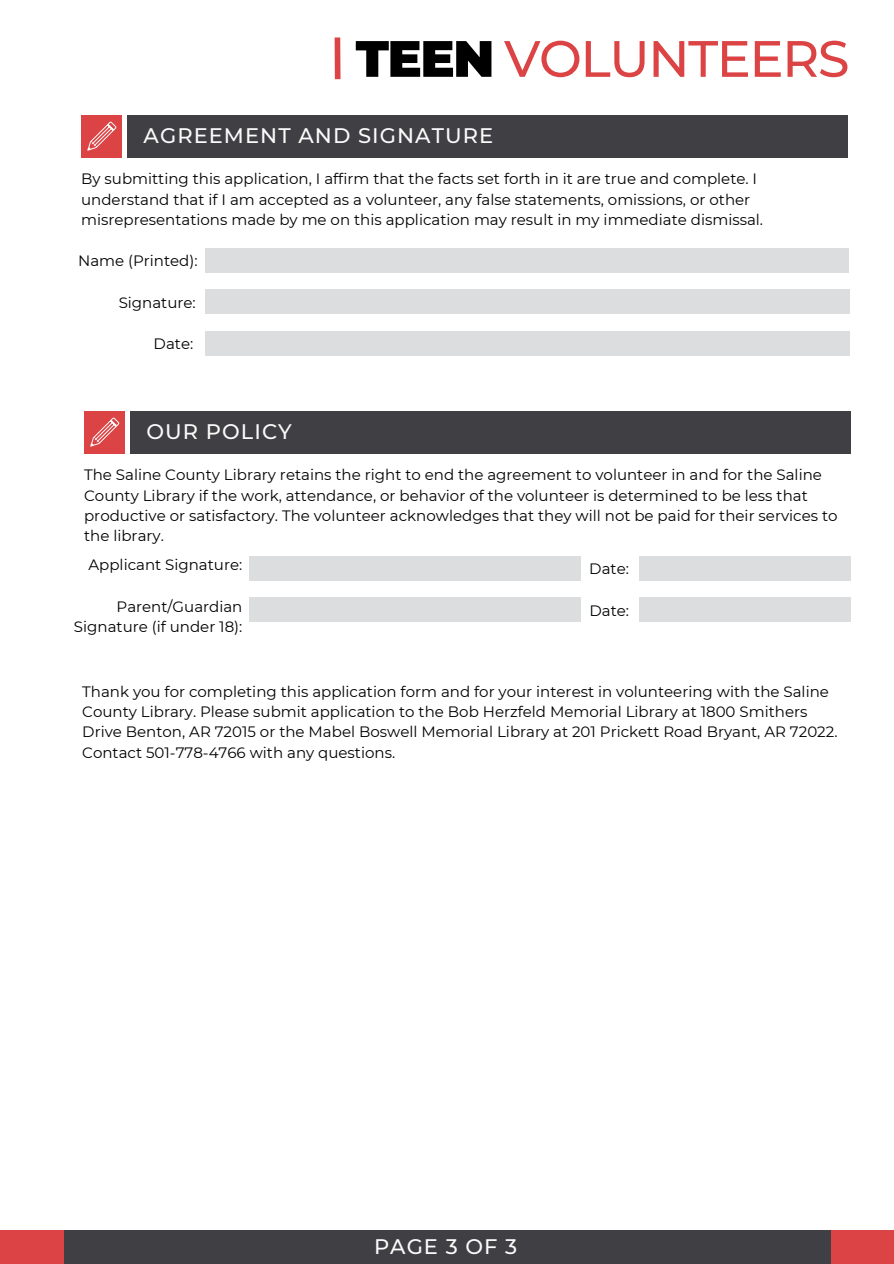
<style>
.page{position:relative;width:894px;height:1264px;background:#fff}
.page>*{position:absolute;margin:0;border:0;box-sizing:border-box;transform-origin:0 0}
.t1{font:500 51px "Montserrat";letter-spacing:-.03em;color:#db4344}
.t2{font:500 21px "Montserrat";letter-spacing:.05em;color:#fcfbfa}
.t3{font:15px/20.2px "Montserrat";color:#000}
.s1{font-weight:900;color:#000}
</style>
<div class="page">
<div style="left:64px;top:1229px;width:766px;height:34px;background:#403f44"></div>
<div style="left:0;top:1229px;width:64px;height:34px;background:#db4344"></div>
<div style="left:830px;top:1229px;width:63px;height:34px;background:#db4344"></div>
<div style="left:84px;top:410px;width:41px;height:43px;background:#db4344"></div>
<div style="left:130px;top:410px;width:720px;height:43px;background:#403f44"></div>
<svg style="left:90px;top:417px;width:29px;height:30px"></svg>
<div style="left:249px;top:556px;width:331px;height:24px;background:#dcdddf"></div>
<div style="left:334px;top:37px;width:6px;height:42px;background:#db4344"></div>
<div style="left:81px;top:115px;width:41px;height:42px;background:#db4344"></div>
<div style="left:127px;top:115px;width:720px;height:42px;background:#403f44"></div>
<svg style="left:87px;top:121px;width:29px;height:30px"></svg>
<div style="left:205px;top:248px;width:642px;height:25px;background:#dcdddf"></div>
<div style="left:205px;top:289px;width:644px;height:25px;background:#dcdddf"></div>
<div style="left:205px;top:331px;width:644px;height:25px;background:#dcdddf"></div>
<div style="left:639px;top:556px;width:211px;height:24px;background:#dcdddf"></div>
<div style="left:249px;top:597px;width:331px;height:25px;background:#dcdddf"></div>
<div style="left:639px;top:597px;width:211px;height:25px;background:#dcdddf"></div>
<p class="t1" style="left:355px;top:27px;width:495px"><span class="s1">TEEN</span> VOLUNTEERS</p>
<p class="t2" style="left:144px;top:123px;width:351px">AGREEMENT AND SIGNATURE</p>
<p class="t3" style="left:81px;top:169px;width:683px">By submitting this application, I affirm that the facts set forth in it are true and complete. I understand that if I am accepted as a volunteer, any false statements, omissions, or other misrepresentations made by me on this application may result in my immediate dismissal.</p>
<p class="t3" style="left:78px;top:251px;width:121px">Name (Printed):</p>
<p class="t3" style="left:119px;top:292px;width:79px">Signature:</p>
<p class="t3" style="left:154px;top:334px;width:41px">Date:</p>
<p class="t2" style="left:146px;top:419px;width:147px">OUR POLICY</p>
<p class="t3" style="left:84px;top:465px;width:754px">The Saline County Library retains the right to end the agreement to volunteer in and for the Saline County Library if the work, attendance, or behavior of the volunteer is determined to be less that productive or satisfactory. The volunteer acknowledges that they will not be paid for their services to the library.</p>
<p class="t3" style="left:88px;top:554px;width:155px">Applicant Signature:</p>
<p class="t3" style="left:589px;top:558px;width:41px">Date:</p>
<p class="t3" style="left:74px;top:596px;width:170px;text-align:right">Parent/Guardian<br>Signature (if under 18):</p>
<p class="t3" style="left:589px;top:600px;width:41px">Date:</p>
<p class="t3" style="left:82px;top:681px;width:756px">Thank you for completing this application form and for your interest in volunteering with the Saline<br>County Library. Please submit application to the Bob Herzfeld Memorial Library at 1800 Smithers<br>Drive Benton, AR 72015 or the Mabel Boswell Memorial Library at 201 Prickett Road Bryant, AR 72022.</p>
<p class="t3" style="left:82px;top:742px;width:314px">Contact 501-778-4766 with any questions.</p>
<p class="t2" style="left:374px;top:1234px;width:144px">PAGE 3 OF 3</p>
</div>
